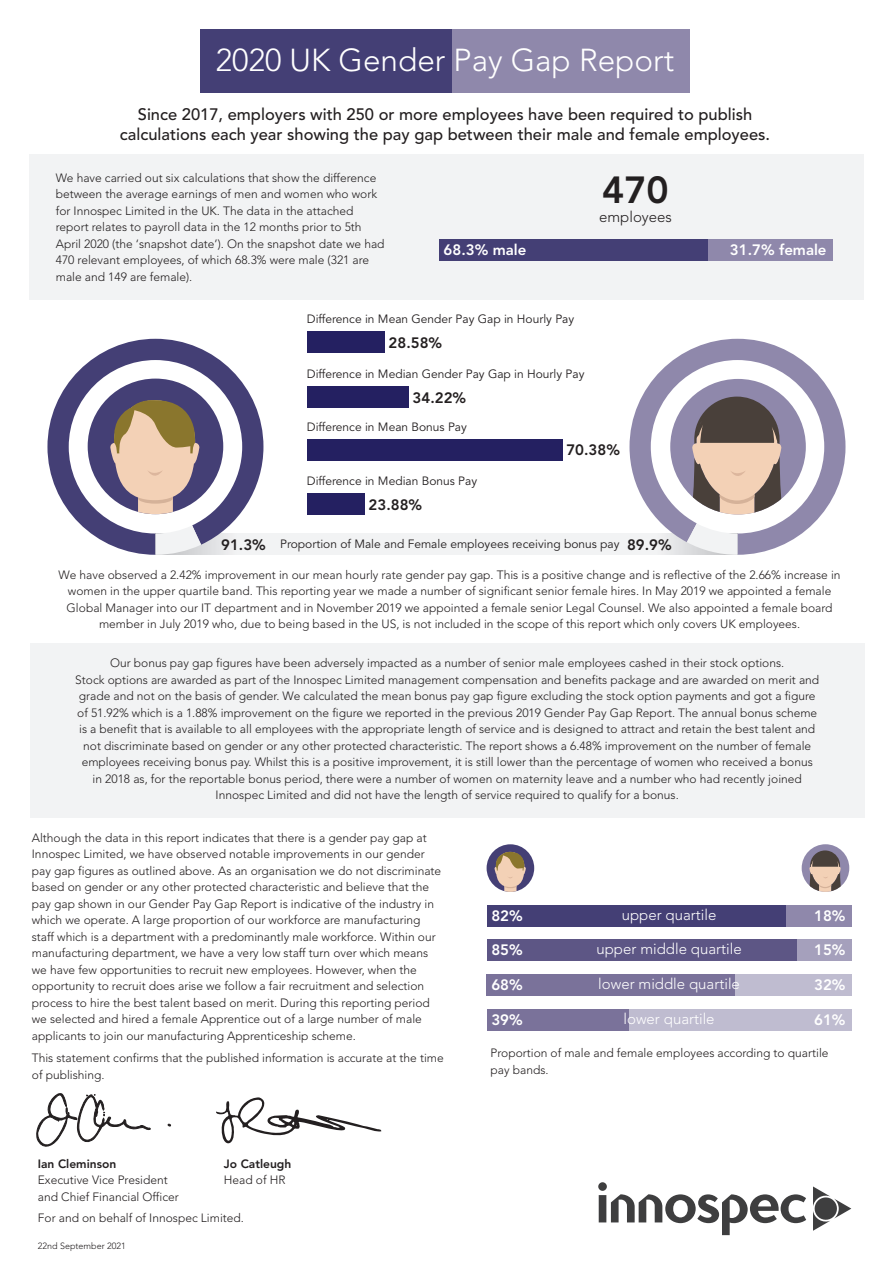
<style>
.page{position:relative;width:893px;height:1263px;background:#fff}
.page>*{position:absolute;margin:0;border:0;box-sizing:border-box;transform-origin:0 0}
.t1{font:800 37.5px "Avenir";color:#231f20}
.t2{font:300 31.5px "Avenir";color:#fff}
.t3{font:500 16.5px/19.8px "Avenir";color:#231f20;text-align:center}
.t4{font:300 15px "Avenir";color:#fff}
.t5{font:800 15px "Avenir";color:#fff}
.t6{font:800 15px "Avenir";color:#231f20}
.t7{font:300 15px "Avenir";color:#231f20}
.t8{font:300 12px/16.5px "Avenir";color:#231f20}
.t9{font:12px "Avenir";color:#231f20}
.t10{font:800 12px "Avenir";color:#231f20}
.t11{font:300 9px "Avenir";color:#231f20}
</style>
<div class="page">
<div style="left:487px;top:939px;width:310px;height:21px;background:#5d5685"></div>
<div style="left:797px;top:939px;width:55px;height:21px;background:#a5a0bc"></div>
<div style="left:487px;top:974px;width:248px;height:21px;background:#7a729a"></div>
<div style="left:735px;top:974px;width:117px;height:21px;background:#bfbcd0"></div>
<div style="left:487px;top:905px;width:299px;height:21px;background:#443f75"></div>
<div style="left:786px;top:905px;width:66px;height:21px;background:#8f88ab"></div>
<svg style="left:813px;top:1186px;width:38px;height:45px"></svg>
<svg style="left:598px;top:1182px;width:208px;height:53px"></svg>
<div style="left:29px;top:155px;width:835px;height:145px;background:#f2f3f4"></div>
<div style="left:439px;top:239px;width:269px;height:22px;background:#443f75"></div>
<div style="left:708px;top:239px;width:124px;height:22px;background:#8f88ab"></div>
<div style="left:155px;top:533px;width:582px;height:22px;background:#f2f3f4"></div>
<div style="left:200px;top:30px;width:252px;height:63px;background:#443f75"></div>
<div style="left:452px;top:30px;width:238px;height:63px;background:#8f88ab"></div>
<div style="left:30px;top:643px;width:834px;height:175px;background:#f2f3f4"></div>
<svg style="left:36px;top:1093px;width:115px;height:54px"></svg>
<svg style="left:629px;top:339px;width:216px;height:216px"></svg>
<svg style="left:47px;top:339px;width:216px;height:216px"></svg>
<div style="left:487px;top:1009px;width:142px;height:21px;background:#7a729a"></div>
<div style="left:629px;top:1009px;width:223px;height:21px;background:#bfbcd0"></div>
<svg style="left:156px;top:525px;width:45px;height:30px"></svg>
<svg style="left:687px;top:523px;width:50px;height:32px"></svg>
<div style="left:670px;top:379px;width:136px;height:135px;background:#8f88ab;border-radius:50%"></div>
<svg style="left:688px;top:397px;width:98px;height:117px"></svg>
<div style="left:802px;top:844px;width:47px;height:48px;background:#8f88ab;border-radius:50%"></div>
<svg style="left:808px;top:850px;width:34px;height:42px"></svg>
<div style="left:88px;top:379px;width:135px;height:135px;background:#443f75;border-radius:50%"></div>
<svg style="left:110px;top:400px;width:90px;height:114px"></svg>
<div style="left:487px;top:844px;width:47px;height:48px;background:#443f75;border-radius:50%"></div>
<svg style="left:494px;top:851px;width:32px;height:41px"></svg>
<svg style="left:216px;top:1097px;width:165px;height:47px"></svg>
<div style="left:307px;top:332px;width:78px;height:21px;background:#242061"></div>
<div style="left:307px;top:386px;width:102px;height:21px;background:#242061"></div>
<div style="left:307px;top:493px;width:58px;height:21px;background:#242061"></div>
<div style="left:307px;top:439px;width:255px;height:21px;background:#242061"></div>
<h2 class="t2" style="left:216px;top:42px;width:460px">2020 UK Gender Pay Gap Report</h2>
<h3 class="t3" style="left:120px;top:105px;width:652px">Since 2017, employers with 250 or more employees have been required to publish calculations each year showing the pay gap between their male and female employees.</h3>
<p class="t8" style="left:56px;top:170px;width:330px">We have carried out six calculations that show the difference between the average earnings of men and women who work for Innospec Limited in the UK. The data in the attached report relates to payroll data in the 12 months prior to 5th April 2020 (the ‘snapshot date’). On the snapshot date we had 470 relevant employees, of which 68.3% were male (321 are male and 149 are female).</p>
<h1 class="t1" style="left:602px;top:167px;width:68px">470</h1>
<p class="t7" style="left:599px;top:208px;width:74px">employees</p>
<p class="t5" style="left:444px;top:241px;width:84px">68.3% male</p>
<p class="t9" style="left:307px;top:312px;width:269px">Difference in Mean Gender Pay Gap in Hourly Pay</p>
<p class="t6" style="left:389px;top:334px;width:55px">28.58%</p>
<p class="t9" style="left:307px;top:367px;width:279px">Difference in Median Gender Pay Gap in Hourly Pay</p>
<p class="t6" style="left:413px;top:389px;width:55px">34.22%</p>
<p class="t9" style="left:307px;top:420px;width:162px">Difference in Mean Bonus Pay</p>
<p class="t9" style="left:307px;top:474px;width:172px">Difference in Median Bonus Pay</p>
<p class="t6" style="left:369px;top:496px;width:55px">23.88%</p>
<p class="t6" style="left:566px;top:441px;width:55px">70.38%</p>
<p class="t6" style="left:221px;top:536px;width:46px">91.3%</p>
<p class="t6" style="left:627px;top:536px;width:46px">89.9%</p>
<p class="t9" style="left:280px;top:537px;width:341px">Proportion of Male and Female employees receiving bonus pay</p>
<p class="t5" style="left:730px;top:241px;width:98px">31.7% female</p>
<p class="t8" style="left:59px;top:566px;width:783px;text-align:center">We have observed a 2.42% improvement in our mean hourly rate gender pay gap. This is a positive change and is reflective of the 2.66% increase in women in the upper quartile band. This reporting year we made a number of significant senior female hires. In May 2019 we appointed a female Global Manager into our IT department and in November 2019 we appointed a female senior Legal Counsel. We also appointed a female board member in July 2019 who, due to being based in the US, is not included in the scope of this report which only covers UK employees.</p>
<p class="t8" style="left:75px;top:655px;width:745px;text-align:center">Our bonus pay gap figures have been adversely impacted as a number of senior male employees cashed in their stock options.<br>Stock options are awarded as part of the Innospec Limited management compensation and benefits package and are awarded on merit and grade and not on the basis of gender. We calculated the mean bonus pay gap figure excluding the stock option payments and got a figure of 51.92% which is a 1.88% improvement on the figure we reported in the previous 2019 Gender Pay Gap Report. The annual bonus scheme is a benefit that is available to all employees with the appropriate length of service and is designed to attract and retain the best talent and not discriminate based on gender or any other protected characteristic. The report shows a 6.48% improvement on the number of female employees receiving bonus pay. Whilst this is a positive improvement, it is still lower than the percentage of women who received a bonus<br>in 2018 as, for the reportable bonus period, there were a number of women on maternity leave and a number who had recently joined Innospec Limited and did not have the length of service required to qualify for a bonus.</p>
<p class="t8" style="left:32px;top:829px;width:411px">Although the data in this report indicates that there is a gender pay gap at Innospec Limited, we have observed notable improvements in our gender pay gap figures as outlined above. As an organisation we do not discriminate based on gender or any other protected characteristic and believe that the pay gap shown in our Gender Pay Gap Report is indicative of the industry in which we operate. A large proportion of our workforce are manufacturing staff which is a department with a predominantly male workforce. Within our manufacturing department, we have a very low staff turn over which means we have few opportunities to recruit new employees. However, when the opportunity to recruit does arise we follow a fair recruitment and selection process to hire the best talent based on merit. During this reporting period we selected and hired a female Apprentice out of a large number of male applicants to join our manufacturing Apprenticeship scheme.</p>
<p class="t8" style="left:32px;top:1050px;width:413px">This statement confirms that the published information is accurate at the time of publishing.</p>
<p class="t10" style="left:224px;top:1156px;width:69px">Jo Catleugh</p>
<p class="t8" style="left:224px;top:1172px;width:63px">Head of HR</p>
<p class="t8" style="left:38px;top:1210px;width:208px">For and on behalf of Innospec Limited.</p>
<p class="t11" style="left:38px;top:1240px;width:89px">22nd September 2021</p>
<p class="t10" style="left:38px;top:1156px;width:80px">Ian Cleminson</p>
<p class="t8" style="left:38px;top:1172px;width:142px">Executive Vice President and Chief Financial Officer</p>
<p class="t5" style="left:491px;top:907px;width:33px">82%</p>
<p class="t4" style="left:622px;top:906px;width:96px">upper quartile</p>
<p class="t5" style="left:814px;top:907px;width:33px">18%</p>
<p class="t5" style="left:491px;top:941px;width:33px">85%</p>
<p class="t4" style="left:596px;top:940px;width:147px">upper middle quartile</p>
<p class="t5" style="left:814px;top:941px;width:33px">15%</p>
<p class="t5" style="left:491px;top:976px;width:33px">68%</p>
<p class="t4" style="left:598px;top:975px;width:143px">lower middle quartile</p>
<p class="t5" style="left:814px;top:976px;width:33px">32%</p>
<p class="t5" style="left:491px;top:1011px;width:33px">39%</p>
<p class="t4" style="left:623px;top:1010px;width:93px">lower quartile</p>
<p class="t5" style="left:814px;top:1011px;width:33px">61%</p>
<p class="t8" style="left:491px;top:1045px;width:339px">Proportion of male and female employees according to quartile pay bands.</p>
</div>
